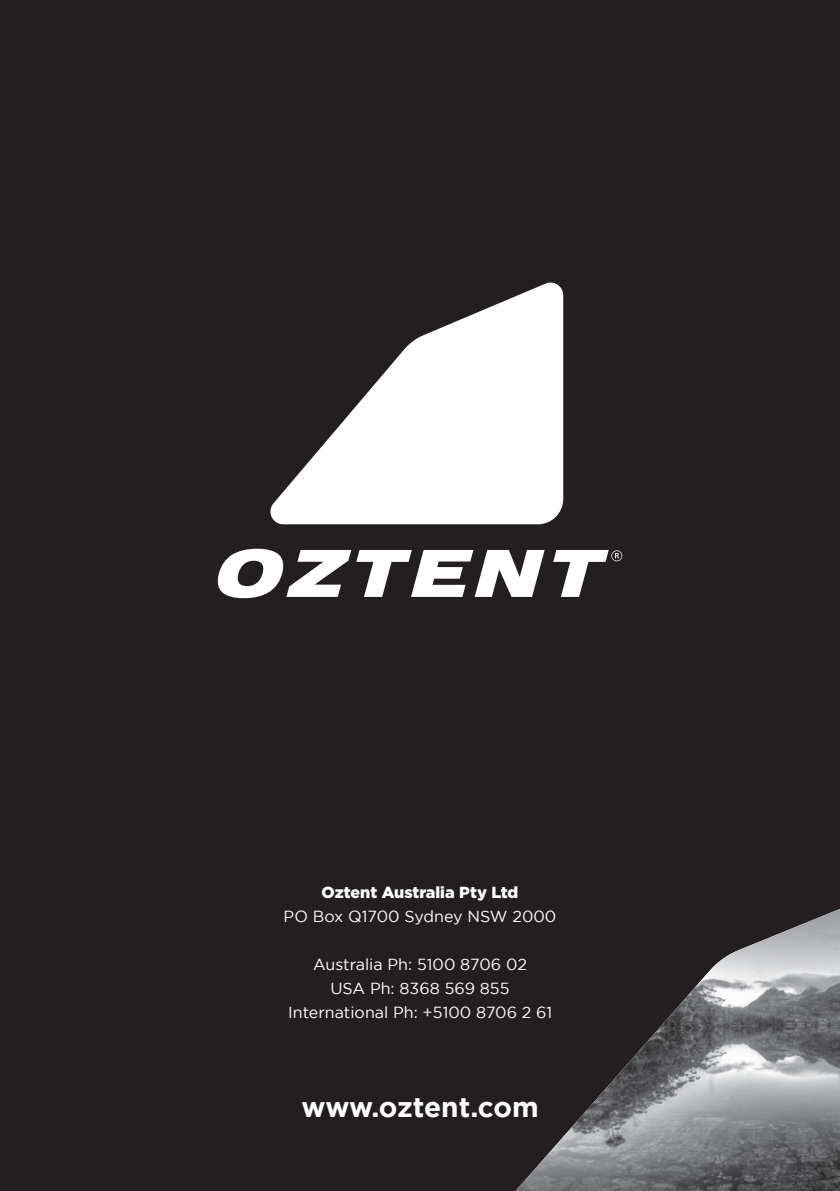
<style>
.page{position:relative;width:840px;height:1191px;background:#fff}
.page>*{position:absolute;margin:0;border:0;box-sizing:border-box;transform-origin:0 0}
.t1{font:700 28px "Gotham";letter-spacing:-.01em;color:#fff}
.t2{font:16px/24px "Gotham";color:#fff;text-align:center}
.t3{font:900 16px "Gotham";color:#fff}
</style>
<div class="page">
<div style="left:0;top:0;width:839px;height:1191px;background:#231f20"></div>
<svg style="left:270px;top:282px;width:293px;height:242px;fill:#fff"></svg>
<svg style="left:217px;top:549px;width:327px;height:49px"></svg>
<svg style="left:553px;top:550px;width:69px;height:47px"></svg>
<img style="left:515px;top:909px;width:324px;height:282px">
<p class="t3" style="left:321px;top:882px;width:198px">Oztent Australia Pty Ltd</p>
<p class="t2" style="left:283px;top:903px;width:274px">PO Box Q1700 Sydney NSW 2000</p>
<p class="t2" style="left:288px;top:951px;width:265px">Australia Ph: 5100 8706 02<br>USA Ph: 8368 569 855<br>International Ph: +5100 8706 2 61</p>
<h1 class="t1" style="left:301px;top:1091px;width:238px">www.oztent.com</h1>
</div>
